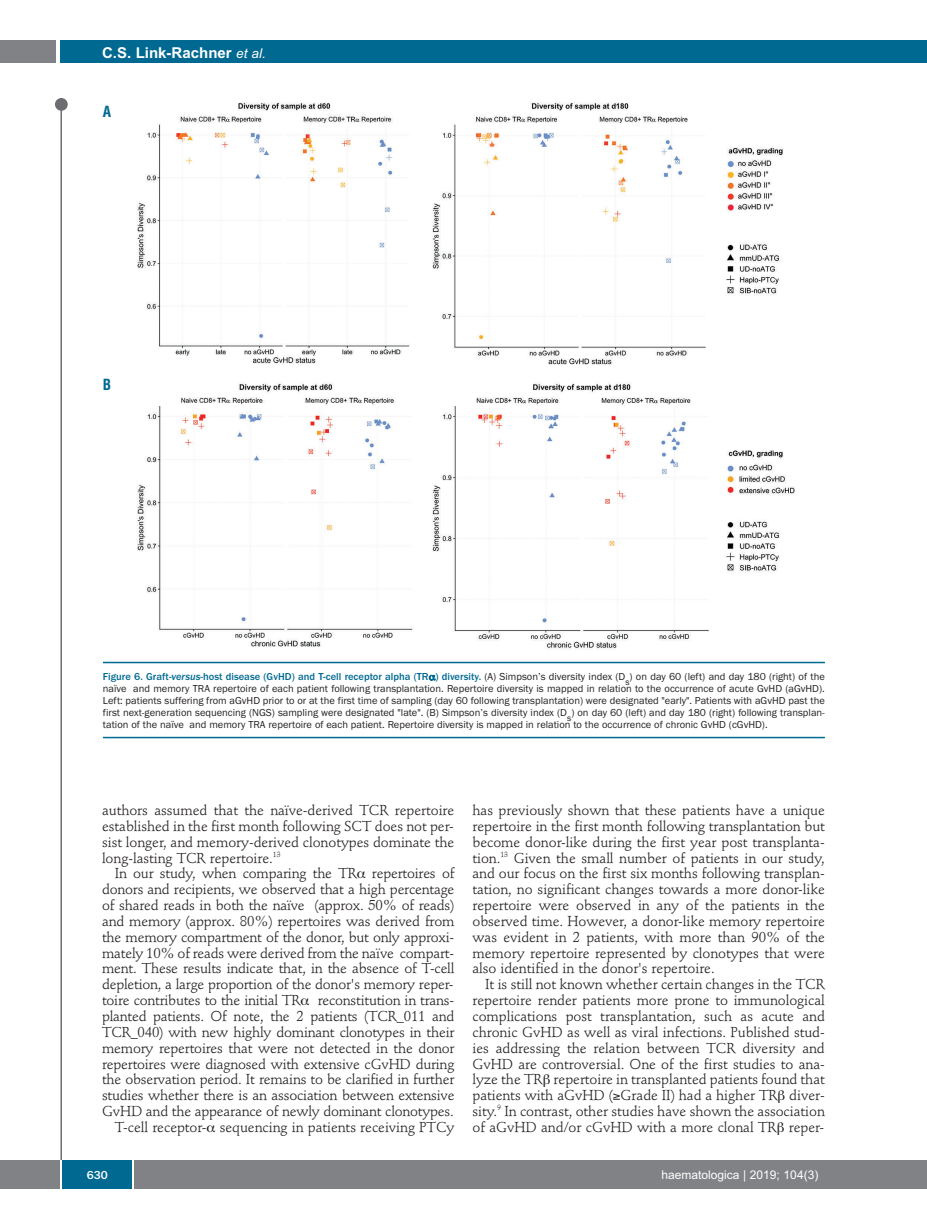
<style>
.page{position:relative;width:927px;height:1225px;background:#fff}
.page>*{position:absolute;margin:0;border:0;box-sizing:border-box;transform-origin:0 0}
.t1{font:700 15px "Arial";color:#fff}
.t2{font:700 condensed 15px "Helvetica";color:#006991}
.t3{font:14.25px/15.9px "Stempel Schneidler";letter-spacing:-.015em;color:#231f20;text-align:justify}
.t4{font:12px "Arial";color:#fff}
.t5{font:500 12px "Franklin Gothic";color:#fff}
.t6{font:10.5px/12px "Franklin Gothic";color:#231f20;text-align:justify}
.s1{font-weight:400;font-style:italic;font-size:13.5px}
.s2{font-weight:500;color:#006991}
.s3{font-weight:500;font-style:italic;color:#006991}
</style>
<div class="page">
<div style="left:911px;top:40px;width:16px;height:22px;background:#006991"></div>
<div style="left:910px;top:1160px;width:17px;height:28px;background:#808285"></div>
<div style="left:55px;top:98px;width:13px;height:13px;background:#6c6d70;border-radius:50%"></div>
<hr style="left:60px;top:101px;width:2px;height:1061px;background:#6c6d70">
<div style="left:60px;top:40px;width:852px;height:22px;background:#006991"></div>
<div style="left:0;top:40px;width:56px;height:22px;background:#808285"></div>
<div style="left:0;top:1160px;width:911px;height:28px;background:#808285"></div>
<div style="left:62px;top:1160px;width:71px;height:28px;background:#006991"></div>
<hr style="left:60px;top:1160px;width:2px;height:28px;background:#fff">
<svg style="left:133px;top:1160px;width:1px;height:28px"></svg>
<img style="left:137px;top:102px;width:658px;height:548px">
<hr style="left:103px;top:662px;width:722px;height:1px;background:#006991">
<hr style="left:103px;top:737px;width:722px;height:1px;background:#006991">
<p class="t1" style="left:102px;top:44px;width:165px">C.S. Link-Rachner <span class="s1">et al.</span></p>
<p class="t2" style="left:103px;top:103px;width:10px">A</p>
<p class="t2" style="left:103px;top:376px;width:10px">B</p>
<p class="t6" style="left:103px;top:670px;width:723px"><span class="s2">Figure 6. Graft-</span><span class="s3">versus</span><span class="s2">-host disease (GvHD) and T-cell receptor alpha (TR ) diversity.</span> (A) Simpson’s diversity index (D<sub>s</sub>) on day 60 (left) and day 180 (right) of the naïve and memory TRA repertoire of each patient following transplantation. Repertoire diversity is mapped in relation to the occurrence of acute GvHD (aGvHD).<br>Left: patients suffering from aGvHD prior to or at the first time of sampling (day 60 following transplantation) were designated "early". Patients with aGvHD past the first next-generation sequencing (NGS) sampling were designated "late". (B) Simpson’s diversity index (D<sub>s</sub>) on day 60 (left) and day 180 (right) following transplan&shy;tation of the naïve and memory TRA repertoire of each patient. Repertoire diversity is mapped in relation to the occurrence of chronic GvHD (cGvHD).</p>
<p class="t3" style="left:102px;top:803px;width:354px">authors assumed that the naïve-derived TCR repertoire established in the first month following SCT does not per&shy;sist longer, and memory-derived clonotypes dominate the long-lasting TCR repertoire.<sup>13</sup></p>
<p class="t3" style="left:102px;top:867px;width:354px;text-align:right">In our study, when comparing the TR repertoires of donors and recipients, we observed that a high percentage of shared reads in both the naïve (approx. 50% of reads) and memory (approx. 80%) repertoires was derived from the memory compartment of the donor, but only approxi&shy;mately 10% of reads were derived from the naïve compart&shy;ment. These results indicate that, in the absence of T-cell depletion, a large proportion of the donor's memory reper&shy;toire contributes to the initial TR reconstitution in trans&shy;planted patients. Of note, the 2 patients (TCR_011 and TCR_040) with new highly dominant clonotypes in their memory repertoires that were not detected in the donor repertoires were diagnosed with extensive cGvHD during the observation period. It remains to be clarified in further studies whether there is an association between extensive GvHD and the appearance of newly dominant clonotypes.<br>T-cell receptor- sequencing in patients receiving PTCy</p>
<p class="t3" style="left:472px;top:803px;width:354px">has previously shown that these patients have a unique repertoire in the first month following transplantation but become donor-like during the first year post transplanta&shy;tion.<sup>13</sup> Given the small number of patients in our study, and our focus on the first six months following transplan&shy;tation, no significant changes towards a more donor-like repertoire were observed in any of the patients in the observed time. However, a donor-like memory repertoire was evident in 2 patients, with more than 90% of the memory repertoire represented by clonotypes that were also identified in the donor's repertoire.</p>
<p class="t3" style="left:472px;top:978px;width:354px;text-indent:13px">It is still not known whether certain changes in the TCR repertoire render patients more prone to immunological complications post transplantation, such as acute and chronic GvHD as well as viral infections. Published stud&shy;ies addressing the relation between TCR diversity and GvHD are controversial. One of the first studies to ana&shy;lyze the TR repertoire in transplanted patients found that patients with aGvHD (≥Grade II) had a higher TR diver&shy;sity.<sup>9</sup> In contrast, other studies have shown the association of aGvHD and/or cGvHD with a more clonal TR reper-</p>
<p class="t5" style="left:87px;top:1167px;width:23px">630</p>
<p class="t4" style="left:661px;top:1167px;width:158px">haematologica | 2019; 104(3)</p>
</div>
